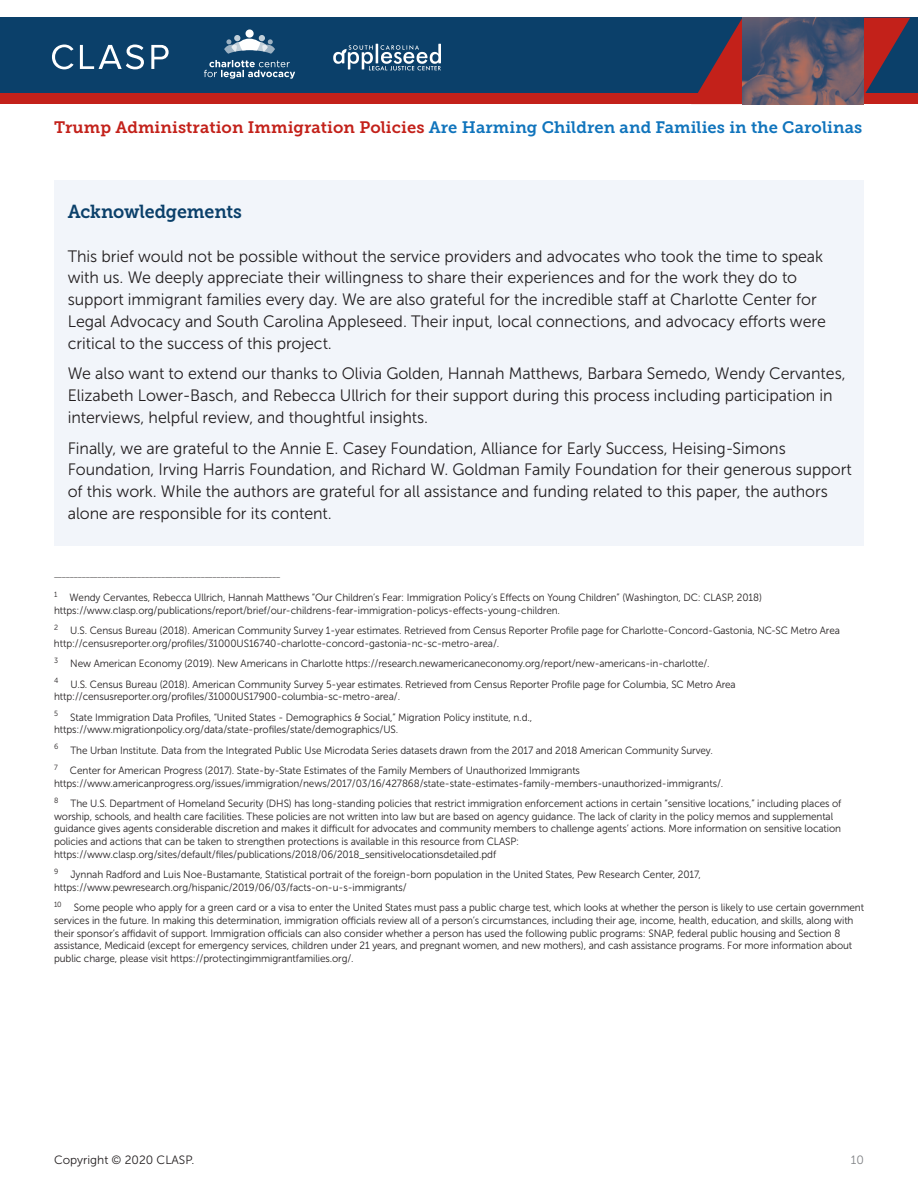
<style>
.page{position:relative;width:918px;height:1188px;background:#fff}
.page>*{position:absolute;margin:0;border:0;box-sizing:border-box;transform-origin:0 0}
.t1{font:18.75px "Museo Slab 700";letter-spacing:-.01em;color:#0b406a;scale:.95 1}
.t2{font:16.5px/21.8px "Museo Sans 300";letter-spacing:-.005em;color:#231f20}
.t3{font:16.5px "Museo Slab 700";letter-spacing:.005em;color:#1074bc}
.t4{font:12px "Museo Sans 300";color:#231f20}
.t5{font:12px "Museo Sans 300";color:#808285}
.t6{font:10.5px/12.8px "Museo Sans 300";letter-spacing:-.01em;color:#231f20;scale:.95 1}
.t7{font:7.5px "Museo Sans 300";color:#231f20;scale:.95 1}
.s1{color:#c3211a}
</style>
<div class="page">
<div style="left:0;top:18px;width:918px;height:86px;background:#0b406a"></div>
<div style="left:864px;top:94px;width:54px;height:10px;background:#c3211a"></div>
<div style="left:0;top:94px;width:767px;height:10px;background:#c3211a"></div>
<svg style="left:52px;top:45px;width:22px;height:24px"></svg>
<svg style="left:80px;top:45px;width:64px;height:24px"></svg>
<svg style="left:151px;top:45px;width:18px;height:24px"></svg>
<svg style="left:691px;top:18px;width:219px;height:76px"></svg>
<img style="left:742px;top:18px;width:122px;height:86px">
<svg style="left:204px;top:60px;width:91px;height:19px"></svg>
<svg style="left:224px;top:29px;width:51px;height:25px"></svg>
<svg style="left:333px;top:44px;width:108px;height:27px"></svg>
<div style="left:54px;top:180px;width:810px;height:365px;background:#f2f5fa"></div>
<h2 class="t3" style="left:54px;top:118px;width:810px"><span class="s1">Trump Administration Immigration Policies</span> Are Harming Children and Families in the Carolinas</h2>
<h1 class="t1" style="left:68px;top:201px;width:185px">Acknowledgements</h1>
<p class="t2" style="left:68px;top:245px;width:760px">This brief would not be possible without the service providers and advocates who took the time to speak with us. We deeply appreciate their willingness to share their experiences and for the work they do to support immigrant families every day. We are also grateful for the incredible staff at Charlotte Center for Legal Advocacy and South Carolina Appleseed. Their input, local connections, and advocacy efforts were critical to the success of this project.</p>
<p class="t2" style="left:68px;top:363px;width:779px">We also want to extend our thanks to Olivia Golden, Hannah Matthews, Barbara Semedo, Wendy Cervantes,<br>Elizabeth Lower-Basch, and Rebecca Ullrich for their support during this process including participation in interviews, helpful review, and thoughtful insights.</p>
<p class="t2" style="left:68px;top:437px;width:785px">Finally, we are grateful to the Annie E. Casey Foundation, Alliance for Early Success, Heising-Simons Foundation, Irving Harris Foundation, and Richard W. Goldman Family Foundation for their generous support of this work. While the authors are grateful for all assistance and funding related to this paper, the authors alone are responsible for its content.</p>
<p class="t7" style="left:54px;top:570px;width:240px">_________________________________________________________</p>
<p class="t6" style="left:54px;top:591px;width:747px"><sup>1</sup> Wendy Cervantes, Rebecca Ullrich, Hannah Matthews “Our Children’s Fear: Immigration Policy’s Effects on Young Children” (Washington, DC: CLASP, 2018) https://www.clasp.org/publications/report/brief/our-childrens-fear-immigration-policys-effects-young-children.</p>
<p class="t6" style="left:54px;top:624px;width:829px"><sup>2</sup> U.S. Census Bureau (2018). American Community Survey 1-year estimates. Retrieved from Census Reporter Profile page for Charlotte-Concord-Gastonia, NC-SC Metro Area http://censusreporter.org/profiles/31000US16740-charlotte-concord-gastonia-nc-sc-metro-area/.</p>
<p class="t6" style="left:54px;top:654px;width:719px;line-height:20.2px"><sup>3</sup> New American Economy (2019). New Americans in Charlotte https://research.newamericaneconomy.org/report/new-americans-in-charlotte/.<br><sup>4</sup> U.S. Census Bureau (2018). American Community Survey 5-year estimates. Retrieved from Census Reporter Profile page for Columbia, SC Metro Area</p>
<p class="t6" style="left:54px;top:687px;width:505px;line-height:20.2px">http://censusreporter.org/profiles/31000US17900-columbia-sc-metro-area/.<br><sup>5</sup> State Immigration Data Profiles, “United States - Demographics &amp; Social,” Migration Policy institute, n.d.,</p>
<p class="t6" style="left:54px;top:720px;width:695px;line-height:20.2px">https://www.migrationpolicy.org/data/state-profiles/state/demographics/US.<br><sup>6</sup> The Urban Institute. Data from the Integrated Public Use Microdata Series datasets drawn from the 2017 and 2018 American Community Survey.<br><sup>7</sup> Center for American Progress (2017). State-by-State Estimates of the Family Members of Unauthorized Immigrants</p>
<p class="t6" style="left:54px;top:773px;width:830px;line-height:20.2px">https://www.americanprogress.org/issues/immigration/news/2017/03/16/427868/state-state-estimates-family-members-unauthorized-immigrants/.<br><sup>8</sup> The U.S. Department of Homeland Security (DHS) has long-standing policies that restrict immigration enforcement actions in certain “sensitive locations,” including places of</p>
<p class="t6" style="left:54px;top:810px;width:830px">worship, schools, and health care facilities. These policies are not written into law but are based on agency guidance. The lack of clarity in the policy memos and supplemental guidance gives agents considerable discretion and makes it difficult for advocates and community members to challenge agents’ actions. More information on sensitive location policies and actions that can be taken to strengthen protections is available in this resource from CLASP: https://www.clasp.org/sites/default/files/publications/2018/06/2018_sensitivelocationsdetailed.pdf</p>
<p class="t6" style="left:54px;top:868px;width:683px"><sup>9</sup> Jynnah Radford and Luis Noe-Bustamante, Statistical portrait of the foreign-born population in the United States, Pew Research Center, 2017, https://www.pewresearch.org/hispanic/2019/06/03/facts-on-u-s-immigrants/</p>
<p class="t6" style="left:54px;top:901px;width:854px"><sup>10</sup> Some people who apply for a green card or a visa to enter the United States must pass a public charge test, which looks at whether the person is likely to use certain government services in the future. In making this determination, immigration officials review all of a person’s circumstances, including their age, income, health, education, and skills, along with their sponsor’s affidavit of support. Immigration officials can also consider whether a person has used the following public programs: SNAP, federal public housing and Section 8 assistance, Medicaid (except for emergency services, children under 21 years, and pregnant women, and new mothers), and cash assistance programs. For more information about public charge, please visit https://protectingimmigrantfamilies.org/.</p>
<p class="t4" style="left:54px;top:1153px;width:142px">Copyright © 2020 CLASP.</p>
<p class="t5" style="left:851px;top:1154px;width:15px">10</p>
</div>
